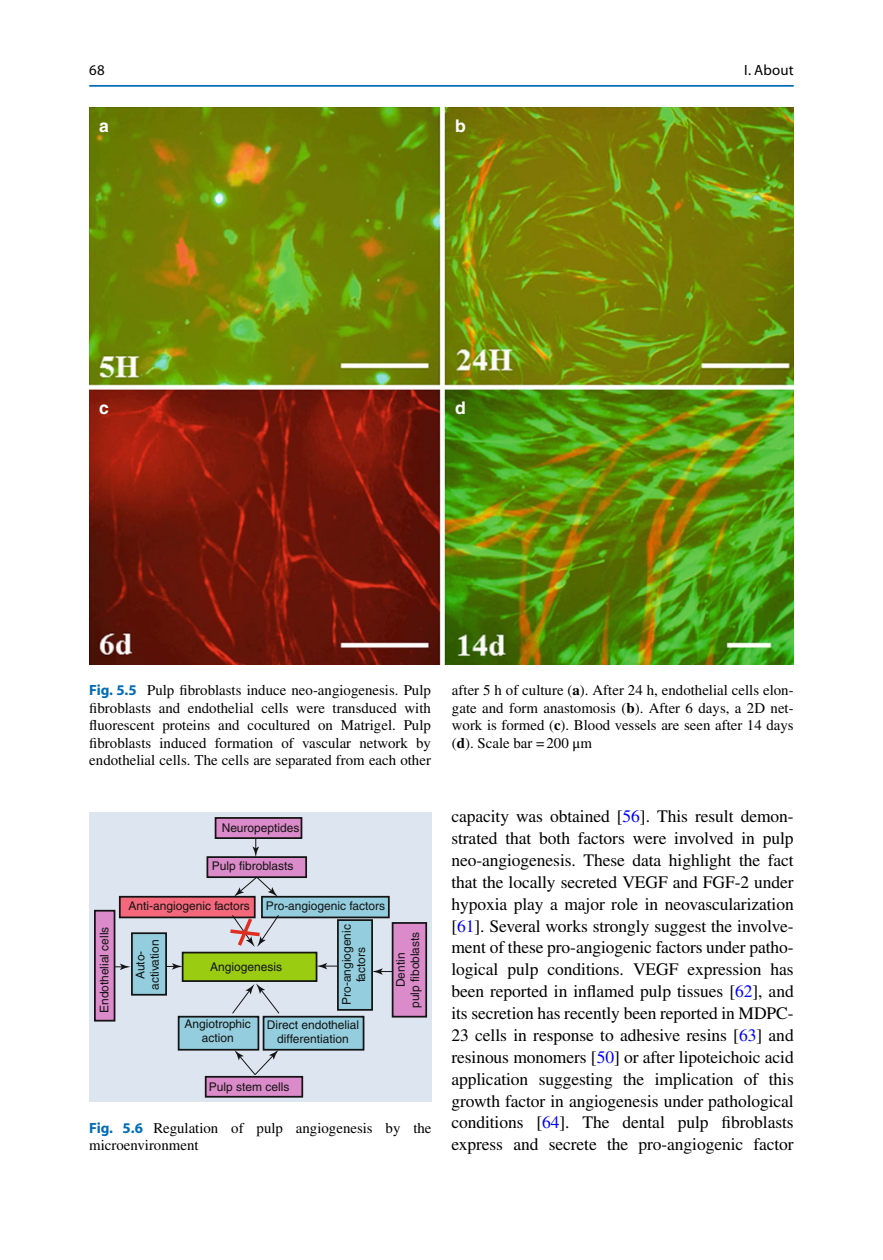
<style>
.page{position:relative;width:883px;height:1260px;background:#fff}
.page>*{position:absolute;margin:0;border:0;box-sizing:border-box;transform-origin:0 0}
.t1{font:17.5px/21.9px "Times";letter-spacing:-.005em;color:#000;text-align:justify}
.t2{font:700 17.5px "Helvetica";color:#fff}
.t3{font:14.88px/17.5px "Times";color:#000;text-align:justify}
.t4{font:14.88px "Myriad";letter-spacing:.01em;color:#000}
.t5{font:11.9px/14.3px "Helvetica";color:#131413;text-align:center}
.s1{font-family:"Myriad";font-weight:700;color:#006db6}
.s2{font-weight:700}
.s3{font-family:"STIX General"}
.s4{color:#0000fa}
</style>
<div class="page">
<img style="left:89px;top:107px;width:705px;height:557px">
<div style="left:89px;top:812px;width:343px;height:290px;background:#dde5f0"></div>
<div style="left:216px;top:818px;width:85px;height:20px;background:#db8aca"></div>
<div style="left:215px;top:817px;width:87px;height:22px;border:2px solid #131413"></div>
<div style="left:207px;top:857px;width:99px;height:20px;background:#db8aca"></div>
<div style="left:207px;top:856px;width:100px;height:22px;border:2px solid #131413"></div>
<div style="left:120px;top:897px;width:135px;height:20px;background:#f5687b"></div>
<div style="left:119px;top:896px;width:137px;height:22px;border:2px solid #131413"></div>
<div style="left:262px;top:897px;width:127px;height:20px;background:#94cdde"></div>
<div style="left:261px;top:896px;width:129px;height:22px;border:2px solid #131413"></div>
<div style="left:95px;top:911px;width:20px;height:110px;background:#db8aca"></div>
<div style="left:94px;top:910px;width:21px;height:112px;border:2px solid #131413"></div>
<div style="left:132px;top:933px;width:34px;height:62px;background:#94cdde"></div>
<div style="left:131px;top:932px;width:36px;height:64px;border:2px solid #131413"></div>
<div style="left:183px;top:953px;width:134px;height:28px;background:#9acc11"></div>
<div style="left:182px;top:952px;width:135px;height:30px;border:2px solid #131413"></div>
<div style="left:338px;top:920px;width:34px;height:90px;background:#94cdde"></div>
<div style="left:337px;top:919px;width:36px;height:92px;border:2px solid #131413"></div>
<div style="left:393px;top:923px;width:33px;height:94px;background:#db8aca"></div>
<div style="left:392px;top:922px;width:35px;height:96px;border:2px solid #131413"></div>
<div style="left:179px;top:1017px;width:79px;height:33px;background:#94cdde"></div>
<div style="left:178px;top:1016px;width:81px;height:35px;border:2px solid #131413"></div>
<div style="left:264px;top:1017px;width:100px;height:33px;background:#94cdde"></div>
<div style="left:263px;top:1016px;width:101px;height:35px;border:2px solid #131413"></div>
<div style="left:206px;top:1077px;width:96px;height:20px;background:#db8aca"></div>
<div style="left:205px;top:1076px;width:98px;height:22px;border:2px solid #131413"></div>
<svg style="left:232px;top:984px;width:48px;height:30px"></svg>
<svg style="left:235px;top:1050px;width:44px;height:26px"></svg>
<svg style="left:115px;top:964px;width:16px;height:6px"></svg>
<svg style="left:166px;top:963px;width:17px;height:7px"></svg>
<svg style="left:317px;top:963px;width:21px;height:6px"></svg>
<svg style="left:372px;top:968px;width:21px;height:7px"></svg>
<svg style="left:227px;top:914px;width:53px;height:33px"></svg>
<svg style="left:234px;top:876px;width:44px;height:21px"></svg>
<svg style="left:253px;top:838px;width:6px;height:19px"></svg>
<hr style="left:89px;top:85px;width:705px;height:2px;background:#006db6">
<p class="t4" style="left:89px;top:64px;width:17px">68</p>
<p class="t2" style="left:99px;top:119px;width:11px">a</p>
<p class="t2" style="left:455px;top:119px;width:12px">b</p>
<p class="t2" style="left:99px;top:401px;width:11px">c</p>
<p class="t2" style="left:455px;top:401px;width:12px">d</p>
<p class="t4" style="left:744px;top:64px;width:51px">I. About</p>
<p class="t3" style="left:89px;top:683px;width:343px"><span class="s1">Fig. 5.5</span> Pulp fibroblasts induce neo-angiogenesis. Pulp fibroblasts and endothelial cells were transduced with fluorescent proteins and cocultured on Matrigel. Pulp fibroblasts induced formation of vascular network by endothelial cells. The cells are separated from each other</p>
<p class="t3" style="left:452px;top:683px;width:343px">after 5 h of culture ( <span class="s2">a</span> ). After 24 h, endothelial cells elon&shy;gate and form anastomosis ( <span class="s2">b</span> ). After 6 days, a 2D net&shy;work is formed ( <span class="s2">c</span> ). Blood vessels are seen after 14 days ( <span class="s2">d</span> ). Scale bar = 200 <span class="s3">μ</span>m</p>
<p class="t5" style="left:98px;top:1013px;width:88px;rotate:-90deg">Endothelial cells</p>
<p class="t5" style="left:222px;top:822px;width:79px">Neuropeptides</p>
<p class="t5" style="left:212px;top:860px;width:83px">Pulp fibroblasts</p>
<p class="t5" style="left:129px;top:900px;width:123px">Anti-angiogenic factors</p>
<p class="t5" style="left:266px;top:900px;width:121px">Pro-angiogenic factors</p>
<p class="t5" style="left:134px;top:990px;width:52px;rotate:-90deg">Auto&shy;activation</p>
<p class="t5" style="left:210px;top:961px;width:73px">Angiogenesis</p>
<p class="t5" style="left:341px;top:1005px;width:82px;rotate:-90deg">Pro-angiogenic</p>
<p class="t5" style="left:409px;top:1008px;width:78px;rotate:-90deg">pulp fiboblasts</p>
<p class="t5" style="left:355px;top:982px;width:37px;rotate:-90deg">factors</p>
<p class="t5" style="left:395px;top:987px;width:36px;rotate:-90deg">Dentin</p>
<p class="t5" style="left:184px;top:1018px;width:68px">Angiotrophic action</p>
<p class="t5" style="left:267px;top:1019px;width:94px">Direct endothelial differentiation</p>
<p class="t5" style="left:209px;top:1080px;width:82px">Pulp stem cells</p>
<p class="t3" style="left:89px;top:1121px;width:344px"><span class="s1">Fig. 5.6</span> Regulation of pulp angiogenesis by the microenvironment</p>
<p class="t1" style="left:451px;top:807px;width:344px">capacity was obtained [ <span class="s4">56</span> ]. This result demon&shy;strated that both factors were involved in pulp neo-angiogenesis. These data highlight the fact that the locally secreted VEGF and FGF-2 under hypoxia play a major role in neovascularization [ <span class="s4">61</span> ]. Several works strongly suggest the involve&shy;ment of these pro-angiogenic factors under patho&shy;logical pulp conditions. VEGF expression has been reported in inflamed pulp tissues [ <span class="s4">62</span> ], and its secretion has recently been reported in MDPC-23 cells in response to adhesive resins [ <span class="s4">63</span> ] and resinous monomers [ <span class="s4">50</span> ] or after lipoteichoic acid application suggesting the implication of this growth factor in angiogenesis under pathological conditions [ <span class="s4">64</span> ]. The dental pulp fibroblasts express and secrete the pro- angiogenic factor</p>
</div>
